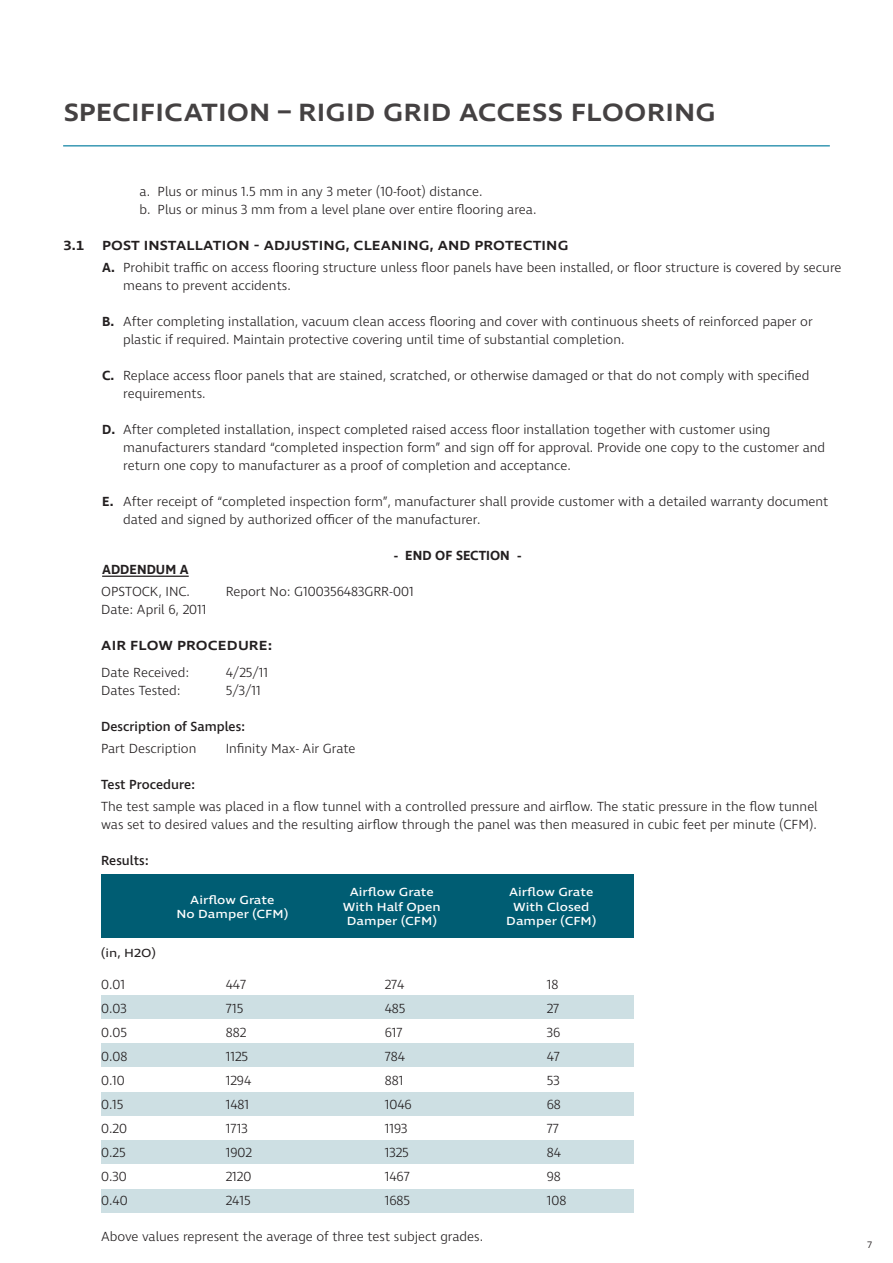
<style>
.page{position:relative;width:893px;height:1263px;background:#fff}
.page>*{position:absolute;margin:0;border:0;box-sizing:border-box;transform-origin:0 0}
.t1{font:600 25.5px "Ingra Wd";letter-spacing:.005em;color:#231f20}
.Brödtext{font:300 13.5px/18px "Ingra";color:#231f20}
.Mellanrubrik_svart{font:600 13.5px "Ingra Wd";letter-spacing:.01em;color:#231f20}
.Brödtext-2{font:500 13.5px "Ingra";color:#231f20}
.Brödtext-3{font:600 13.5px "Ingra";color:#231f20}
.t2{font:500 12px/14.4px "Ingra Wd";color:#fff;text-align:center}
.t3{font:12px "Ingra Wd";color:#231f20}
.t4{font:9px "Open Sans";color:#231f20}
.s1{font-weight:600}
</style>
<div class="page">
<hr style="left:102px;top:576px;width:87px;height:1px;background:#231f20">
<hr style="left:63px;top:145px;width:767px;height:2px;background:#3a99b3">
<div style="left:101px;top:995px;width:533px;height:24px;background:#cddfe3"></div>
<div style="left:101px;top:1043px;width:533px;height:24px;background:#cddfe3"></div>
<div style="left:101px;top:1091px;width:533px;height:24px;background:#cddfe3"></div>
<div style="left:101px;top:1140px;width:533px;height:24px;background:#cddfe3"></div>
<div style="left:101px;top:1188px;width:533px;height:24px;background:#cddfe3"></div>
<div style="left:101px;top:874px;width:533px;height:64px;background:#005d73"></div>
<h1 class="t1" style="left:63px;top:97px;width:654px">SPECIFICATION – RIGID GRID ACCESS FLOORING</h1>
<p class="Brödtext" style="left:140px;top:183px;width:344px">a. Plus or minus 1.5 mm in any 3 meter (10-foot) distance.</p>
<p class="Brödtext" style="left:140px;top:201px;width:398px">b. Plus or minus 3 mm from a level plane over entire flooring area.</p>
<p class="Mellanrubrik_svart" style="left:63px;top:237px;width:23px">3.1</p>
<p class="Mellanrubrik_svart" style="left:102px;top:237px;width:468px">POST INSTALLATION - ADJUSTING, CLEANING, AND PROTECTING</p>
<p class="Brödtext" style="left:123px;top:259px;width:720px;text-indent:-21px"><span class="s1">A.</span> Prohibit traffic on access flooring structure unless floor panels have been installed, or floor structure is covered by secure means to prevent accidents.</p>
<p class="Brödtext" style="left:123px;top:313px;width:691px;text-indent:-21px"><span class="s1">B.</span> After completing installation, vacuum clean access flooring and cover with continuous sheets of reinforced paper or plastic if required. Maintain protective covering until time of substantial completion.</p>
<p class="Brödtext" style="left:123px;top:367px;width:688px;text-indent:-21px"><span class="s1">C.</span> Replace access floor panels that are stained, scratched, or otherwise damaged or that do not comply with specified requirements.</p>
<p class="Brödtext" style="left:123px;top:421px;width:704px;text-indent:-21px"><span class="s1">D.</span> After completed installation, inspect completed raised access floor installation together with customer using manufacturers standard “completed inspection form” and sign off for approval. Provide one copy to the customer and return one copy to manufacturer as a proof of completion and acceptance.</p>
<p class="Brödtext" style="left:123px;top:493px;width:707px;text-indent:-21px"><span class="s1">E.</span> After receipt of “completed inspection form”, manufacturer shall provide customer with a detailed warranty document dated and signed by authorized officer of the manufacturer.</p>
<p class="Brödtext-3" style="left:394px;top:547px;width:129px">- END OF SECTION -</p>
<p class="Brödtext-3" style="left:102px;top:561px;width:88px">ADDENDUM A</p>
<p class="Brödtext" style="left:101px;top:583px;width:90px">OPSTOCK, INC.</p>
<p class="Brödtext" style="left:226px;top:583px;width:189px">Report No: G100356483GRR-001</p>
<p class="Brödtext" style="left:101px;top:601px;width:107px">Date: April 6, 2011</p>
<p class="Mellanrubrik_svart" style="left:101px;top:637px;width:172px">AIR FLOW PROCEDURE:</p>
<p class="Brödtext" style="left:101px;top:664px;width:89px">Date Received:</p>
<p class="Brödtext" style="left:226px;top:664px;width:44px">4/25/11</p>
<p class="Brödtext" style="left:101px;top:682px;width:81px">Dates Tested:</p>
<p class="Brödtext" style="left:226px;top:682px;width:37px">5/3/11</p>
<p class="Brödtext-2" style="left:101px;top:718px;width:145px">Description of Samples:</p>
<p class="Brödtext" style="left:101px;top:740px;width:97px">Part Description</p>
<p class="Brödtext" style="left:226px;top:740px;width:131px">Infinity Max- Air Grate</p>
<p class="Brödtext-2" style="left:101px;top:776px;width:95px">Test Procedure:</p>
<p class="Brödtext" style="left:101px;top:798px;width:718px">The test sample was placed in a flow tunnel with a controlled pressure and airflow. The static pressure in the flow tunnel was set to desired values and the resulting airflow through the panel was then measured in cubic feet per minute (CFM).</p>
<p class="Brödtext-2" style="left:101px;top:852px;width:49px">Results:</p>
<p class="t2" style="left:176px;top:893px;width:113px">Airflow Grate<br>No Damper (CFM)</p>
<p class="t2" style="left:506px;top:886px;width:91px">Airflow Grate<br>With Closed<br>Damper (CFM)</p>
<p class="t2" style="left:343px;top:886px;width:99px">Airflow Grate<br>With Half Open<br>Damper (CFM)</p>
<p class="t3" style="left:101px;top:945px;width:56px">(in, H2O)</p>
<p class="Brödtext" style="left:101px;top:976px;width:25px">0.01</p>
<p class="Brödtext" style="left:226px;top:976px;width:22px">447</p>
<p class="Brödtext" style="left:385px;top:976px;width:21px">274</p>
<p class="Brödtext" style="left:547px;top:976px;width:13px">18</p>
<p class="Brödtext" style="left:101px;top:1000px;width:27px">0.03</p>
<p class="Brödtext" style="left:226px;top:1000px;width:19px">715</p>
<p class="Brödtext" style="left:385px;top:1000px;width:22px">485</p>
<p class="Brödtext" style="left:547px;top:1000px;width:14px">27</p>
<p class="Brödtext" style="left:101px;top:1024px;width:27px">0.05</p>
<p class="Brödtext" style="left:226px;top:1024px;width:22px">882</p>
<p class="Brödtext" style="left:385px;top:1024px;width:20px">617</p>
<p class="Brödtext" style="left:547px;top:1024px;width:15px">36</p>
<p class="Brödtext" style="left:101px;top:1048px;width:28px">0.08</p>
<p class="Brödtext" style="left:226px;top:1048px;width:24px">1125</p>
<p class="Brödtext" style="left:385px;top:1048px;width:22px">784</p>
<p class="Brödtext" style="left:547px;top:1048px;width:15px">47</p>
<p class="Brödtext" style="left:101px;top:1072px;width:25px">0.10</p>
<p class="Brödtext" style="left:226px;top:1072px;width:27px">1294</p>
<p class="Brödtext" style="left:385px;top:1072px;width:20px">881</p>
<p class="Brödtext" style="left:547px;top:1072px;width:14px">53</p>
<p class="Brödtext" style="left:101px;top:1096px;width:24px">0.15</p>
<p class="Brödtext" style="left:226px;top:1096px;width:25px">1481</p>
<p class="Brödtext" style="left:385px;top:1096px;width:29px">1046</p>
<p class="Brödtext" style="left:547px;top:1096px;width:16px">68</p>
<p class="Brödtext" style="left:101px;top:1120px;width:27px">0.20</p>
<p class="Brödtext" style="left:226px;top:1120px;width:24px">1713</p>
<p class="Brödtext" style="left:385px;top:1120px;width:24px">1193</p>
<p class="Brödtext" style="left:547px;top:1120px;width:14px">77</p>
<p class="Brödtext" style="left:101px;top:1144px;width:26px">0.25</p>
<p class="Brödtext" style="left:226px;top:1144px;width:28px">1902</p>
<p class="Brödtext" style="left:385px;top:1144px;width:26px">1325</p>
<p class="Brödtext" style="left:547px;top:1144px;width:16px">84</p>
<p class="Brödtext" style="left:101px;top:1168px;width:27px">0.30</p>
<p class="Brödtext" style="left:226px;top:1168px;width:27px">2120</p>
<p class="Brödtext" style="left:385px;top:1168px;width:27px">1467</p>
<p class="Brödtext" style="left:547px;top:1168px;width:16px">98</p>
<p class="Brödtext" style="left:101px;top:1192px;width:28px">0.40</p>
<p class="Brödtext" style="left:226px;top:1192px;width:26px">2415</p>
<p class="Brödtext" style="left:385px;top:1192px;width:27px">1685</p>
<p class="Brödtext" style="left:547px;top:1192px;width:21px">108</p>
<p class="Brödtext" style="left:101px;top:1228px;width:383px">Above values represent the average of three test subject grades.</p>
<p class="t4" style="left:867px;top:1238px;width:7px">7</p>
</div>
